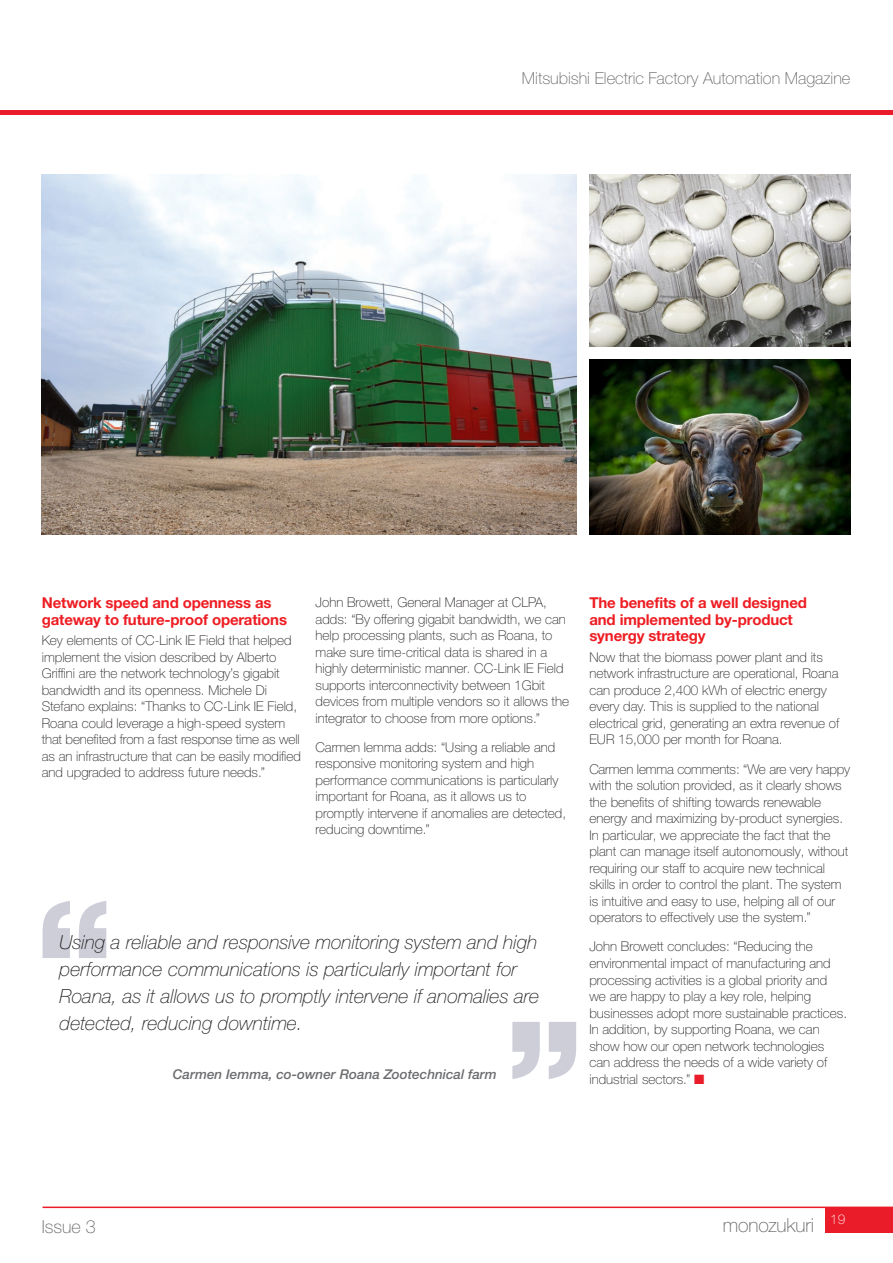
<style>
.page{position:relative;width:893px;height:1263px;background:#fff}
.page>*{position:absolute;margin:0;border:0;box-sizing:border-box;transform-origin:0 0}
.t1{font:italic 100 19.5px/27px "Helvetica Neue LTW1 G";color:#231f20}
.t2{font:100 19.35px "Helvetica Neue LTW1 G";letter-spacing:-.005em;color:#636366}
.t3{font:100 18px "Helvetica Neue LTW1 G";color:#636366}
.t4{font:100 16.5px "Helvetica Neue LTW1 G";color:#636366}
.t5{font:700 15px/16.5px "Helvetica Neue LTW1 G";letter-spacing:-.01em;color:#ee1d23}
.t6{font:100 13.5px/16.5px "Helvetica Neue LTW1 G";color:#231f20}
.t7{font:italic 500 13.5px "Helvetica Neue LTW1 G";color:#6c6d70}
.t8{font:100 13.5px "Helvetica Neue LTW1 G";color:#fff}
.s1{color:#ea1c29}
</style>
<div class="page">
<svg style="left:43px;top:901px;width:63px;height:57px"></svg>
<svg style="left:512px;top:1022px;width:64px;height:57px"></svg>
<img style="left:42px;top:174px;width:535px;height:360px">
<img style="left:590px;top:360px;width:260px;height:174px">
<img style="left:590px;top:174px;width:260px;height:173px">
<hr style="left:0;top:110px;width:893px;height:4px;background:#ea1c29">
<div style="left:825px;top:1207px;width:68px;height:25px;background:#ea1c29"></div>
<hr style="left:43px;top:1206px;width:850px;height:2px;background:#ea1c29">
<p class="t4" style="left:522px;top:68px;width:330px">Mitsubishi Electric Factory Automation Magazine</p>
<p class="t5" style="left:42px;top:594px;width:247px">Network speed and openness as gateway to future-proof operations</p>
<p class="t6" style="left:42px;top:632px;width:261px">Key elements of CC-Link IE Field that helped implement the vision described by Alberto Griffini are the network technology’s gigabit bandwidth and its openness. Michele Di Stefano explains: “Thanks to CC-Link IE Field, Roana could leverage a high-speed system that benefited from a fast response time as well as an infrastructure that can be easily modified and upgraded to address future needs.”</p>
<p class="t6" style="left:316px;top:594px;width:255px">John Browett, General Manager at CLPA, adds: “By offering gigabit bandwidth, we can help processing plants, such as Roana, to make sure time-critical data is shared in a highly deterministic manner. CC-Link IE Field supports interconnectivity between 1Gbit devices from multiple vendors so it allows the integrator to choose from more options.”</p>
<p class="t6" style="left:316px;top:739px;width:252px">Carmen Iemma adds: “Using a reliable and responsive monitoring system and high performance communications is particularly important for Roana, as it allows us to promptly intervene if anomalies are detected, reducing downtime.”</p>
<h1 class="t1" style="left:60px;top:929px;width:481px">Using a reliable and responsive monitoring system and high performance communications is particularly important for Roana, as it allows us to promptly intervene if anomalies are detected, reducing downtime.</h1>
<p class="t7" style="left:173px;top:1066px;width:325px">Carmen Iemma, co-owner Roana Zootechnical farm</p>
<p class="t5" style="left:589px;top:594px;width:219px">The benefits of a well designed and implemented by-product synergy strategy</p>
<p class="t6" style="left:589px;top:649px;width:251px">Now that the biomass power plant and its network infrastructure are operational, Roana can produce 2,400 kWh of electric energy every day. This is supplied to the national electrical grid, generating an extra revenue of EUR 15,000 per month for Roana.</p>
<p class="t6" style="left:589px;top:761px;width:262px">Carmen Iemma comments: “We are very happy with the solution provided, as it clearly shows the benefits of shifting towards renewable energy and maximizing by-product synergies.<br>In particular, we appreciate the fact that the plant can manage itself autonomously, without requiring our staff to acquire new technical skills in order to control the plant. The system is intuitive and easy to use, helping all of our operators to effectively use the system.”</p>
<p class="t6" style="left:589px;top:938px;width:259px">John Browett concludes: “Reducing the environmental impact of manufacturing and processing activities is a global priority and<br>we are happy to play a key role, helping businesses adopt more sustainable practices.<br>In addition, by supporting Roana, we can show how our open network technologies can address the needs of a wide variety of industrial sectors.” <span class="s1">■</span></p>
<h3 class="t3" style="left:42px;top:1215px;width:56px">Issue 3</h3>
<h2 class="t2" style="left:723px;top:1214px;width:93px">monozukuri</h2>
<p class="t8" style="left:830px;top:1211px;width:17px">19</p>
</div>
